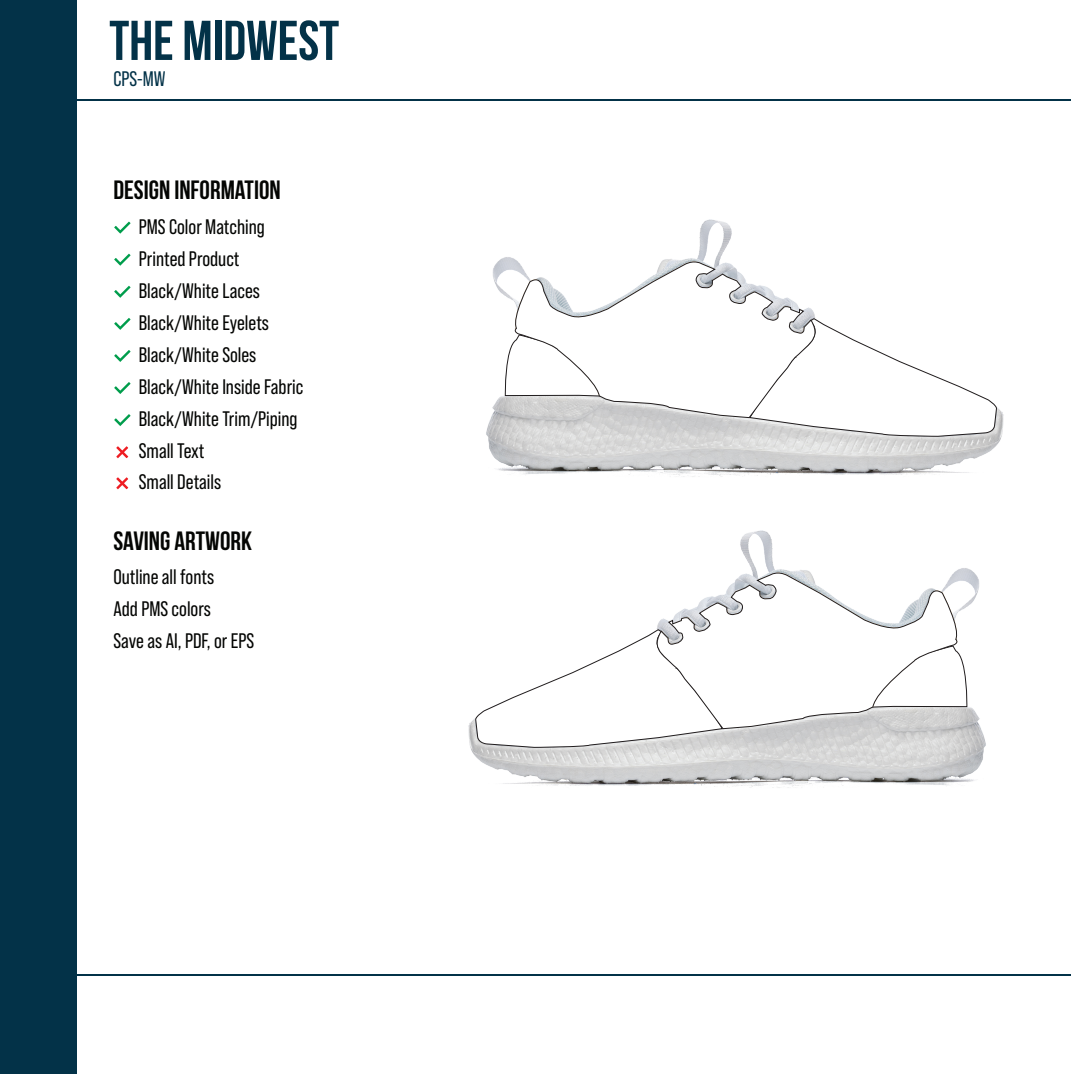
<style>
.page{position:relative;width:1071px;height:1074px;background:#fff}
.page>*{position:absolute;margin:0;border:0;box-sizing:border-box;transform-origin:0 0}
.t1{font:700 56px "Bebas Neue";color:#033248}
.t2{font:700 26.43px "Bebas Neue";color:#040503}
.t3{font:21px/31px "Bebas Neue Pro";color:#040503}
.t4{font:21px "Bebas Neue Pro";color:#033248}
</style>
<div class="page">
<svg style="left:114px;top:286px;width:17px;height:12px"></svg>
<svg style="left:116px;top:446px;width:12px;height:12px"></svg>
<svg style="left:116px;top:477px;width:12px;height:12px"></svg>
<svg style="left:114px;top:254px;width:17px;height:12px"></svg>
<svg style="left:114px;top:222px;width:17px;height:12px"></svg>
<svg style="left:114px;top:382px;width:17px;height:12px"></svg>
<svg style="left:114px;top:350px;width:17px;height:12px"></svg>
<svg style="left:114px;top:318px;width:17px;height:12px"></svg>
<svg style="left:114px;top:414px;width:17px;height:12px"></svg>
<hr style="left:0;top:100px;width:1071px;height:1px;background:#033248">
<hr style="left:0;top:974px;width:1071px;height:1px;background:#033248">
<div style="left:0;top:0;width:76px;height:1074px;background:#033248"></div>
<img style="left:486px;top:219px;width:518px;height:258px">
<svg style="left:749px;top:318px;width:248px;height:119px"></svg>
<svg style="left:505px;top:334px;width:6px;height:62px"></svg>
<svg style="left:511px;top:259px;width:307px;height:159px"></svg>
<img style="left:468px;top:530px;width:518px;height:258px">
<svg style="left:475px;top:629px;width:248px;height:119px"></svg>
<svg style="left:961px;top:645px;width:7px;height:62px"></svg>
<svg style="left:654px;top:570px;width:307px;height:159px"></svg>
<h1 class="t1" style="left:109px;top:10px;width:231px">THE MIDWEST</h1>
<p class="t4" style="left:113px;top:67px;width:54px">CPS-MW</p>
<p class="t2" style="left:113px;top:175px;width:169px">DESIGN INFORMATION</p>
<p class="t3" style="left:139px;top:211px;width:128px">PMS Color Matching</p>
<p class="t3" style="left:139px;top:243px;width:102px">Printed Product</p>
<p class="t3" style="left:139px;top:275px;width:123px">Black/White Laces</p>
<p class="t3" style="left:139px;top:307px;width:132px">Black/White Eyelets</p>
<p class="t3" style="left:139px;top:339px;width:119px">Black/White Soles</p>
<p class="t3" style="left:139px;top:371px;width:166px">Black/White Inside Fabric</p>
<p class="t3" style="left:139px;top:403px;width:160px">Black/White Trim/Piping</p>
<p class="t3" style="left:139px;top:435px;width:84px">Small Text<br>Small Details</p>
<p class="t2" style="left:113px;top:526px;width:140px">SAVING ARTWORK</p>
<p class="t3" style="left:113px;top:561px;width:102px">Outline all fonts</p>
<p class="t3" style="left:113px;top:593px;width:99px">Add PMS colors</p>
<p class="t3" style="left:113px;top:625px;width:142px">Save as AI, PDF, or EPS</p>
</div>
